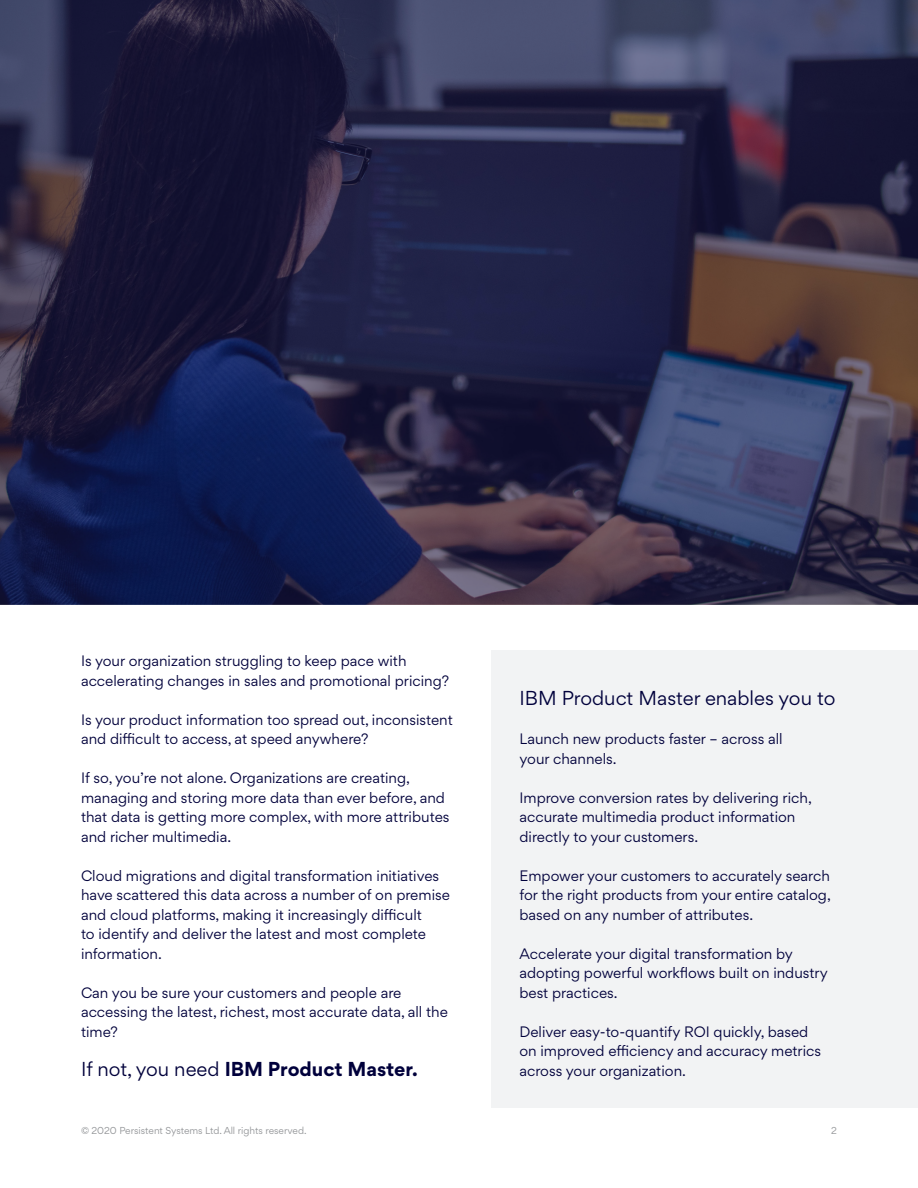
<style>
.page{position:relative;width:918px;height:1188px;background:#fff}
.page>*{position:absolute;margin:0;border:0;box-sizing:border-box;transform-origin:0 0}
.t1{font:700 18px "Gordita";color:#00003b}
.t2{font:18px "Gordita";color:#00003b}
.t3{font:13.5px/19.5px "Gordita";color:#00003b}
.t4{font:9px "Gordita";color:#939598}
.s1{font-weight:400}
</style>
<div class="page">
<div style="left:491px;top:650px;width:427px;height:458px;background:#f2f3f4"></div>
<img style="left:0;top:0;width:918px;height:605px">
<p class="t3" style="left:81px;top:651px;width:327px">Is your organization struggling to keep pace with</p>
<p class="t3" style="left:81px;top:670px;width:370px">accelerating changes in sales and promotional pricing?</p>
<p class="t3" style="left:81px;top:709px;width:373px">Is your product information too spread out, inconsistent and difficult to access, at speed anywhere?</p>
<p class="t3" style="left:81px;top:768px;width:370px">If so, you’re not alone. Organizations are creating, managing and storing more data than ever before, and that data is getting more complex, with more attributes and richer multimedia.</p>
<p class="t3" style="left:81px;top:865px;width:370px">Cloud migrations and digital transformation initiatives have scattered this data across a number of on premise and cloud platforms, making it increasingly difficult<br>to identify and deliver the latest and most complete information.</p>
<p class="t3" style="left:81px;top:982px;width:368px">Can you be sure your customers and people are accessing the latest, richest, most accurate data, all the time?</p>
<p class="t1" style="left:81px;top:1054px;width:338px"><span class="s1">If not, you need</span> IBM Product Master.</p>
<p class="t2" style="left:519px;top:685px;width:317px">IBM Product Master enables you to</p>
<p class="t3" style="left:519px;top:729px;width:265px">Launch new products faster – across all</p>
<p class="t3" style="left:519px;top:748px;width:99px">your channels.</p>
<p class="t3" style="left:519px;top:787px;width:294px">Improve conversion rates by delivering rich,</p>
<p class="t3" style="left:519px;top:807px;width:277px">accurate multimedia product information directly to your customers.</p>
<p class="t3" style="left:519px;top:865px;width:313px;text-align:justify">Empower your customers to accurately search for the right products from your entire catalog, based on any number of attributes.</p>
<p class="t3" style="left:519px;top:943px;width:310px">Accelerate your digital transformation by adopting powerful workflows built on industry best practices.</p>
<p class="t3" style="left:519px;top:1021px;width:303px">Deliver easy-to-quantify ROI quickly, based on improved efficiency and accuracy metrics across your organization.</p>
<p class="t4" style="left:81px;top:1124px;width:227px">© 2020 Persistent Systems Ltd. All rights reserved.</p>
<p class="t4" style="left:831px;top:1124px;width:7px">2</p>
</div>
